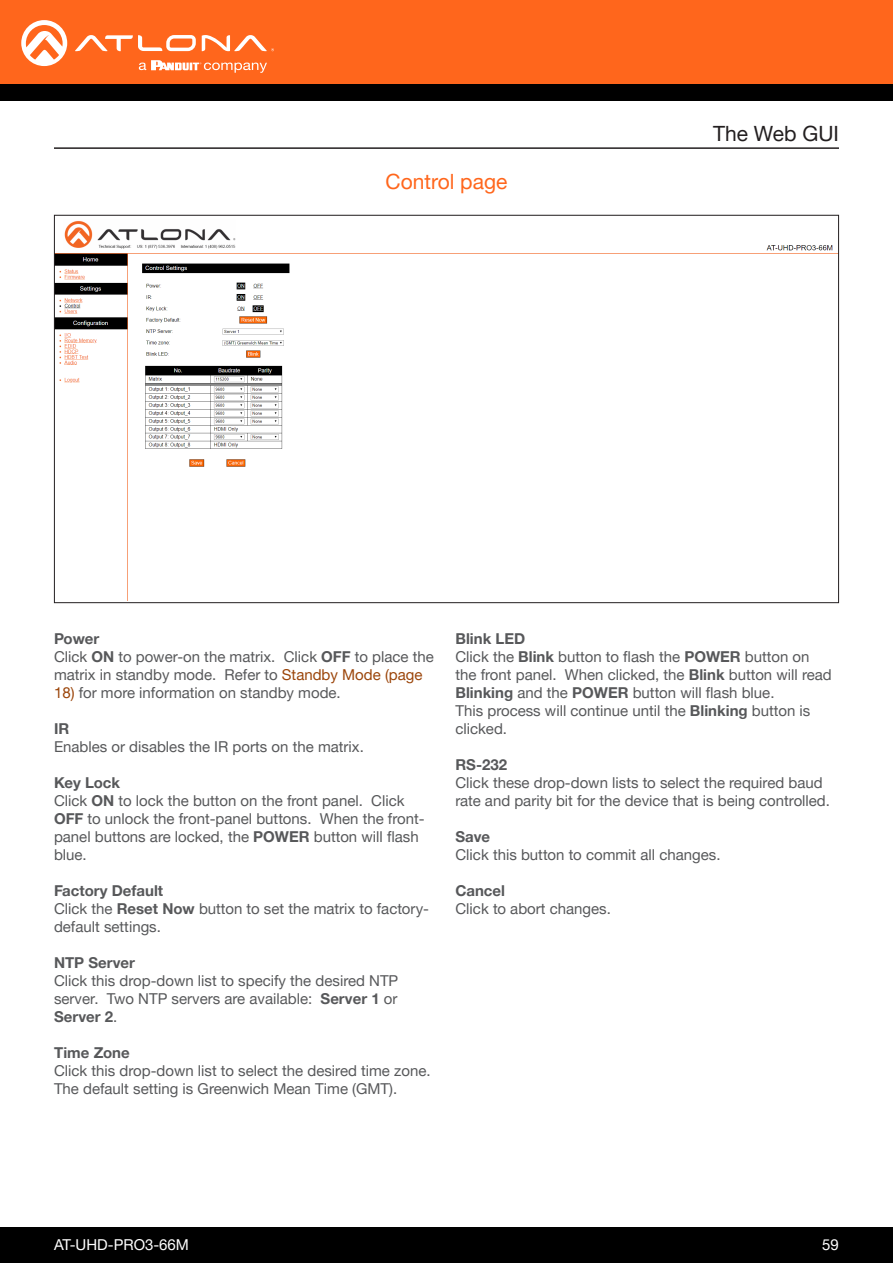
<style>
.page{position:relative;width:893px;height:1263px;background:#fff}
.page>*{position:absolute;margin:0;border:0;box-sizing:border-box;transform-origin:0 0}
.Subsection_Header{font:21px "Helvetica Neue LTW1 G";color:#ff661c}
.Non_TOC_Section_Head{font:21px "Helvetica Neue LTW1 G";color:#231f20}
.General_Text{font:15px/18px "Helvetica Neue LTW1 G";color:#57585a}
.t1{font:15px "Helvetica Neue LTW1 G";color:#fff}
.General_Text-2{font:700 15px "Helvetica Neue LTW1 G";color:#57585a}
.s1{font-weight:700}
.s2{color:#9b450a}
</style>
<div class="page">
<div style="left:0;top:1227px;width:893px;height:36px;background:#000"></div>
<div style="left:0;top:0;width:893px;height:84px;background:#ff661c"></div>
<div style="left:0;top:84px;width:893px;height:16px;background:#000"></div>
<svg style="left:75px;top:35px;width:121px;height:16px"></svg>
<svg style="left:202px;top:35px;width:72px;height:16px"></svg>
<svg style="left:21px;top:20px;width:46px;height:46px"></svg>
<svg style="left:139px;top:60px;width:128px;height:13px"></svg>
<hr style="left:54px;top:147px;width:785px;height:2px;background:#231f20">
<img style="left:56px;top:221px;width:781px;height:380px">
<p class="Subsection_Header" style="left:386px;top:169px;width:123px">Control page</p>
<p class="Non_TOC_Section_Head" style="left:713px;top:120px;width:127px">The Web GUI</p>
<p class="General_Text" style="left:54px;top:630px;width:381px"><span class="s1">Power<br></span>Click <span class="s1">ON</span> to power-on the matrix. Click <span class="s1">OFF</span> to place the matrix in standby mode. Refer to <span class="s2">Standby Mode (page</span></p>
<p class="General_Text" style="left:54px;top:684px;width:288px"><span class="s2">18)</span> for more information on standby mode.</p>
<p class="General_Text" style="left:54px;top:720px;width:311px"><span class="s1">IR<br></span>Enables or disables the IR ports on the matrix.</p>
<p class="General_Text" style="left:54px;top:774px;width:372px"><span class="s1">Key Lock<br></span>Click <span class="s1">ON</span> to lock the button on the front panel. Click <span class="s1">OFF</span> to unlock the front-panel buttons. When the front&shy;panel buttons are locked, the <span class="s1">POWER</span> button will flash blue.</p>
<p class="General_Text" style="left:54px;top:882px;width:376px"><span class="s1">Factory Default<br></span>Click the <span class="s1">Reset Now</span> button to set the matrix to factory&shy;default settings.</p>
<p class="General_Text-2" style="left:54px;top:953px;width:83px">NTP Server</p>
<p class="General_Text" style="left:54px;top:972px;width:346px;text-align:justify">Click this drop-down list to specify the desired NTP server. Two NTP servers are available: <span class="s1">Server 1</span> or <span class="s1">Server 2</span>.</p>
<p class="General_Text-2" style="left:54px;top:1043px;width:77px">Time Zone</p>
<p class="General_Text" style="left:54px;top:1062px;width:378px">Click this drop-down list to select the desired time zone.<br>The default setting is Greenwich Mean Time (GMT).</p>
<p class="General_Text" style="left:455px;top:630px;width:378px"><span class="s1">Blink LED<br></span>Click the <span class="s1">Blink</span> button to flash the <span class="s1">POWER</span> button on the front panel. When clicked, the <span class="s1">Blink</span> button will read <span class="s1">Blinking</span> and the <span class="s1">POWER</span> button will flash blue.<br>This process will continue until the <span class="s1">Blinking</span> button is clicked.</p>
<p class="General_Text" style="left:455px;top:756px;width:376px"><span class="s1">RS-232<br></span>Click these drop-down lists to select the required baud rate and parity bit for the device that is being controlled.</p>
<p class="General_Text" style="left:455px;top:828px;width:267px"><span class="s1">Save<br></span>Click this button to commit all changes.</p>
<p class="General_Text" style="left:455px;top:882px;width:157px"><span class="s1">Cancel<br></span>Click to abort changes.</p>
<p class="t1" style="left:54px;top:1235px;width:137px">AT-UHD-PRO3-66M</p>
<p class="t1" style="left:822px;top:1235px;width:18px">59</p>
</div>
